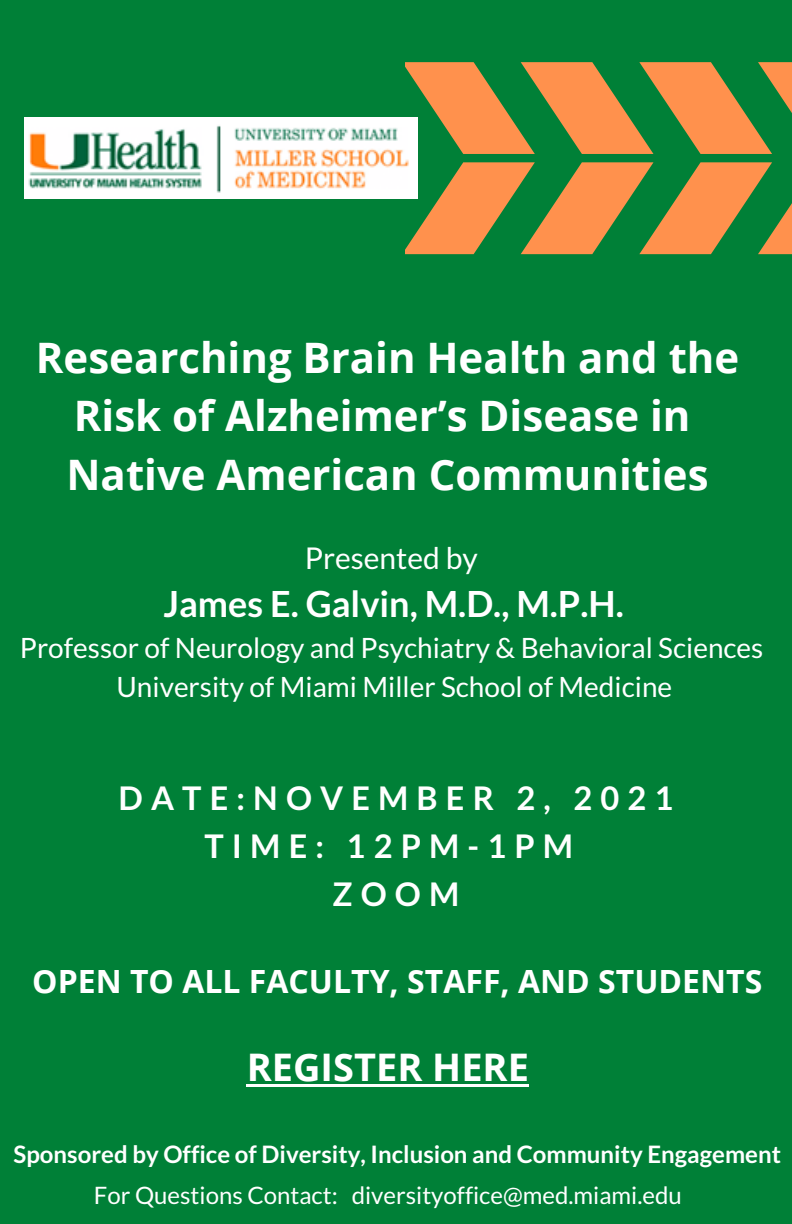
<style>
.page{position:relative;width:792px;height:1224px;background:#008037}
.page>*{position:absolute;margin:0;border:0;box-sizing:border-box;transform-origin:0 0}
.t1{font:700 42px/58.4px "Open Sans";color:#fff;text-align:center}
.t2{font:700 38px "Open Sans";color:#fff}
.t3{font:700 36px "Lato";color:#fff}
.t4{font:700 32.6px "Lato";letter-spacing:.25em;color:#fff}
.t5{font:700 32px "Open Sans";color:#fff}
.t6{font:30px "Lato";color:#fff}
.t7{font:28px "Lato";color:#fff}
.t8{font:700 24px "Lato";color:#fff}
.t9{font:24px "Lato";color:#fff}
</style>
<div class="page">
<svg style="left:405px;top:62px;width:387px;height:92px"></svg>
<svg style="left:405px;top:162px;width:387px;height:92px"></svg>
<img style="left:24px;top:117px;width:393px;height:81px">
<hr style="left:247px;top:1084px;width:282px;height:3px;background:#fff">
<p class="t1" style="left:36px;top:327px;width:705px">Researching Brain Health and the<br>Risk of Alzheimer’s Disease in</p>
<p class="t1" style="left:67px;top:444px;width:644px">Native American Communities</p>
<p class="t6" style="left:305px;top:539px;width:175px">Presented by</p>
<p class="t3" style="left:163px;top:581px;width:462px">James E. Galvin, M.D., M.P.H.</p>
<p class="t7" style="left:20px;top:630px;width:745px">Professor of Neurology and Psychiatry &amp; Behavioral Sciences</p>
<p class="t7" style="left:117px;top:669px;width:557px">University of Miami Miller School of Medicine</p>
<p class="t4" style="left:119px;top:778px;width:556px">DATE:NOVEMBER 2, 2021</p>
<p class="t4" style="left:204px;top:826px;width:370px">TIME: 12PM-1PM</p>
<p class="t4" style="left:333px;top:874px;width:128px">ZOOM</p>
<p class="t5" style="left:32px;top:958px;width:732px">OPEN TO ALL FACULTY, STAFF, AND STUDENTS</p>
<p class="t2" style="left:247px;top:1041px;width:284px">REGISTER HERE</p>
<p class="t8" style="left:14px;top:1139px;width:769px">Sponsored by Office of Diversity, Inclusion and Community Engagement</p>
<p class="t9" style="left:94px;top:1180px;width:589px">For Questions Contact: diversityoffice@med.miami.edu</p>
</div>
